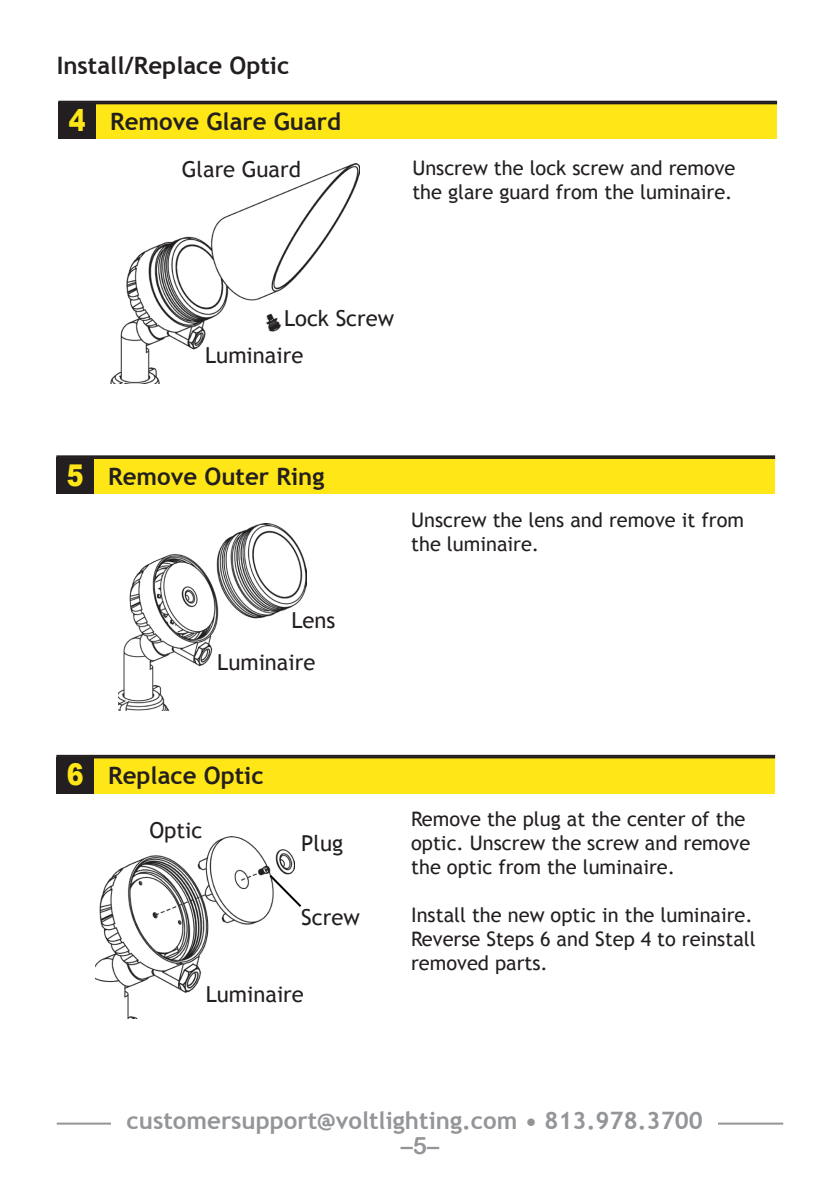
<style>
.page{position:relative;width:840px;height:1191px;background:#fff}
.page>*{position:absolute;margin:0;border:0;box-sizing:border-box;transform-origin:0 0}
.spec_numbers{font:900 30px "Arial";color:#ffe616;scale:.84 1}
.Heading_Text{font:700 24px "Trebuchet MS";color:#231f20}
.t1{font:700 24px "Trebuchet MS";color:#939598}
.t2{font:24px "Arial Rounded MT Bold";color:#939598}
.t3{font:22px "Trebuchet MS";color:#231f20}
.t4{font:20px/24px "Trebuchet MS";color:#231f20}
</style>
<div class="page">
<hr style="left:57px;top:1122px;width:725px;height:2px;background:#939598">
<div style="left:112px;top:1111px;width:605px;height:18px;background:#fff"></div>
<div style="left:65px;top:102px;width:711px;height:37px;background:#ffe616"></div>
<div style="left:58px;top:102px;width:38px;height:37px;background:#231f20"></div>
<div style="left:58px;top:101px;width:718px;height:3px;border:2px solid #231f20"></div>
<div style="left:63px;top:457px;width:711px;height:37px;background:#ffe616"></div>
<div style="left:63px;top:756px;width:711px;height:37px;background:#ffe616"></div>
<div style="left:56px;top:457px;width:38px;height:37px;background:#231f20"></div>
<div style="left:56px;top:756px;width:38px;height:37px;background:#231f20"></div>
<div style="left:56px;top:455px;width:718px;height:4px;border:2px solid #231f20"></div>
<div style="left:56px;top:755px;width:718px;height:3px;border:2px solid #231f20"></div>
<img style="left:110px;top:163px;width:249px;height:220px">
<div style="left:182px;top:156px;width:119px;height:25px;background:#fff"></div>
<div style="left:284px;top:305px;width:110px;height:26px;background:#fff"></div>
<div style="left:205px;top:343px;width:101px;height:23px;background:#fff"></div>
<img style="left:118px;top:523px;width:188px;height:187px">
<div style="left:291px;top:611px;width:44px;height:16px;background:#fff"></div>
<div style="left:217px;top:650px;width:131px;height:23px;background:#fff"></div>
<img style="left:95px;top:836px;width:199px;height:182px">
<div style="left:149px;top:818px;width:56px;height:22px;background:#fff"></div>
<div style="left:205px;top:981px;width:137px;height:24px;background:#fff"></div>
<svg style="left:267px;top:872px;width:35px;height:37px"></svg>
<p class="Heading_Text" style="left:57px;top:51px;width:234px">Install/Replace Optic</p>
<p class="spec_numbers" style="left:69px;top:98px;width:22px">4</p>
<p class="Heading_Text" style="left:110px;top:106px;width:232px">Remove Glare Guard</p>
<p class="t3" style="left:182px;top:155px;width:121px">Glare Guard</p>
<p class="t4" style="left:412px;top:156px;width:324px">Unscrew the lock screw and remove the glare guard from the luminaire.</p>
<p class="t3" style="left:284px;top:305px;width:111px">Lock Screw</p>
<p class="t3" style="left:205px;top:341px;width:100px">Luminaire</p>
<p class="spec_numbers" style="left:67px;top:453px;width:22px">5</p>
<p class="Heading_Text" style="left:108px;top:461px;width:218px">Remove Outer Ring</p>
<p class="t3" style="left:291px;top:606px;width:46px">Lens</p>
<p class="t3" style="left:217px;top:648px;width:100px">Luminaire</p>
<p class="spec_numbers" style="left:67px;top:752px;width:22px">6</p>
<p class="Heading_Text" style="left:108px;top:760px;width:157px">Replace Optic</p>
<p class="t3" style="left:149px;top:816px;width:54px">Optic</p>
<p class="t3" style="left:301px;top:829px;width:43px">Plug</p>
<p class="t3" style="left:301px;top:903px;width:60px">Screw</p>
<p class="t3" style="left:205px;top:980px;width:100px">Luminaire</p>
<p class="t4" style="left:411px;top:507px;width:334px">Unscrew the lens and remove it from the luminaire.</p>
<p class="t4" style="left:411px;top:807px;width:336px">Remove the plug at the center of the</p>
<p class="t4" style="left:411px;top:831px;width:340px">optic. Unscrew the screw and remove the optic from the luminaire.</p>
<p class="t4" style="left:411px;top:903px;width:346px">Install the new optic in the luminaire.<br>Reverse Steps 6 and Step 4 to reinstall</p>
<p class="t4" style="left:411px;top:951px;width:138px">removed parts.</p>
<p class="t1" style="left:126px;top:1105px;width:577px">customersupport@voltlighting.com • 813.978.3700</p>
<p class="t2" style="left:400px;top:1131px;width:40px">–5–</p>
</div>
